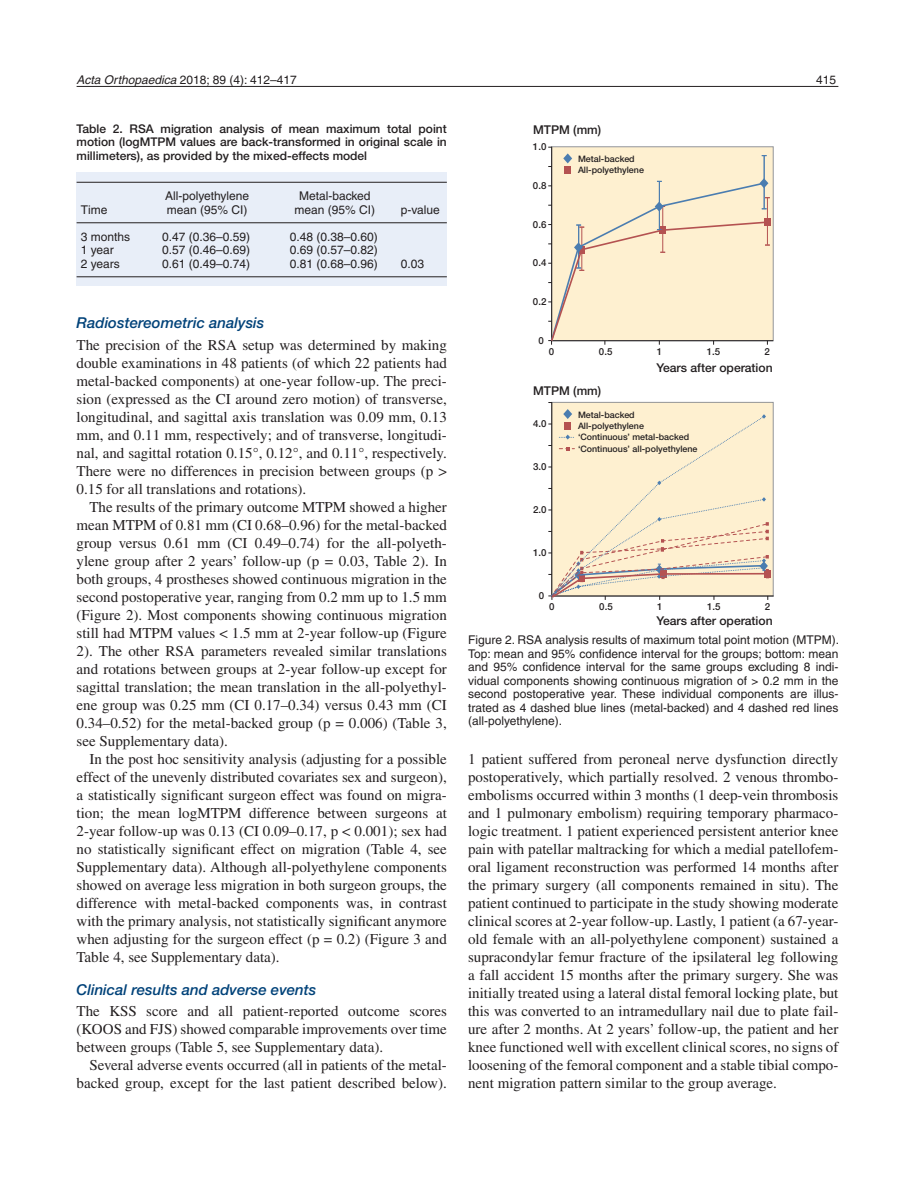
<style>
.page{position:relative;width:915px;height:1191px;background:#fff}
.page>*{position:absolute;margin:0;border:0;box-sizing:border-box;transform-origin:0 0}
.t1{font:15px/18px "Times";color:#231f20;text-align:justify}
.t2{font:italic 500 15px "Helvetica Neue";color:#004279}
.t3{font:500 12.15px "Helvetica Neue LTW1 G";color:#231f20}
.t4{font:12px/13.5px "Helvetica";color:#231f20;text-align:justify}
.t5{font:500 12px/13.5px "Helvetica Neue";color:#231f20;text-align:justify}
.t6{font:500 9.75px "Helvetica Neue LTW1 G";color:#231f20}
.t7{font:500 8.85px/11.2px "Helvetica Neue LTW1 G";color:#231f20}
.s1{font-style:italic}
</style>
<div class="page">
<hr style="left:77px;top:86px;width:761px;height:1px;background:#231f20">
<div style="left:77px;top:172px;width:369px;height:114px;background:#e8eef8"></div>
<hr style="left:77px;top:182px;width:369px;height:1px;background:#231f20">
<hr style="left:77px;top:222px;width:369px;height:1px;background:#231f20">
<hr style="left:77px;top:276px;width:369px;height:1px;background:#231f20">
<div style="left:551px;top:147px;width:222px;height:194px;background:#fef0d0"></div>
<div style="left:551px;top:402px;width:222px;height:194px;background:#fef0d0"></div>
<hr style="left:551px;top:147px;width:1px;height:193px;background:#231f20">
<hr style="left:551px;top:340px;width:222px;height:1px;background:#231f20">
<div style="left:763px;top:218px;width:7px;height:8px;background:#b45251"></div>
<hr style="left:763px;top:156px;width:1px;height:52px;background:#4b7db0">
<svg style="left:548px;top:178px;width:221px;height:167px"></svg>
<div style="left:564px;top:166px;width:7px;height:8px;background:#b45251"></div>
<svg style="left:563px;top:153px;width:9px;height:10px"></svg>
<hr style="left:551px;top:402px;width:1px;height:193px;background:#231f20">
<hr style="left:552px;top:595px;width:221px;height:1px;background:#231f20">
<div style="left:764px;top:570px;width:6px;height:7px;background:#b45251"></div>
<svg style="left:548px;top:409px;width:220px;height:191px"></svg>
<p class="t4" style="left:77px;top:74px;width:222px"><span class="s1">Acta Orthopaedica</span> 2018; 89 (4): 412–417</p>
<p class="t4" style="left:816px;top:74px;width:22px">415</p>
<p class="t5" style="left:77px;top:123px;width:371px">Table 2. RSA migration analysis of mean maximum total point motion (logMTPM values are back-transformed in original scale in millimeters), as provided by the mixed-effects model</p>
<p class="t4" style="left:165px;top:190px;width:86px">All-polyethylene</p>
<p class="t4" style="left:299px;top:190px;width:73px">Metal-backed</p>
<p class="t4" style="left:81px;top:204px;width:28px">Time</p>
<p class="t4" style="left:167px;top:204px;width:82px">mean (95% CI)</p>
<p class="t4" style="left:294px;top:204px;width:82px">mean (95% CI)</p>
<p class="t4" style="left:401px;top:204px;width:41px">p-value</p>
<p class="t4" style="left:81px;top:231px;width:51px">3 months</p>
<p class="t4" style="left:162px;top:231px;width:90px">0.47 (0.36–0.59)</p>
<p class="t4" style="left:290px;top:231px;width:90px">0.48 (0.38–0.60)</p>
<p class="t4" style="left:81px;top:244px;width:35px">1 year</p>
<p class="t4" style="left:162px;top:244px;width:90px">0.57 (0.46–0.69)</p>
<p class="t4" style="left:290px;top:244px;width:90px">0.69 (0.57–0.82)</p>
<p class="t4" style="left:81px;top:258px;width:41px">2 years</p>
<p class="t4" style="left:162px;top:258px;width:90px">0.61 (0.49–0.74)</p>
<p class="t4" style="left:290px;top:258px;width:90px">0.81 (0.68–0.96)</p>
<p class="t4" style="left:401px;top:258px;width:25px">0.03</p>
<p class="t2" style="left:77px;top:318px;width:189px">Radiostereometric analysis</p>
<p class="t1" style="left:77px;top:337px;width:371px">The precision of the RSA setup was determined by making double examinations in 48 patients (of which 22 patients had metal-backed components) at one-year follow-up. The preci&shy;sion (expressed as the CI around zero motion) of transverse, longitudinal, and sagittal axis translation was 0.09 mm, 0.13 mm, and 0.11 mm, respectively; and of transverse, longitudi&shy;nal, and sagittal rotation 0.15°, 0.12°, and 0.11°, respectively.<br>There were no differences in precision between groups (p &gt; 0.15 for all translations and rotations).</p>
<p class="t1" style="left:77px;top:499px;width:371px;text-indent:13px">The results of the primary outcome MTPM showed a higher mean MTPM of 0.81 mm (CI 0.68–0.96) for the metal-backed group versus 0.61 mm (CI 0.49–0.74) for the all-polyeth&shy;ylene group after 2 years’ follow-up (p = 0.03, Table 2). In both groups, 4 prostheses showed continuous migration in the second postoperative year, ranging from 0.2 mm up to 1.5 mm (Figure 2). Most components showing continuous migration still had MTPM values &lt; 1.5 mm at 2-year follow-up (Figure 2). The other RSA parameters revealed similar translations and rotations between groups at 2-year follow-up except for sagittal translation; the mean translation in the all-polyethyl&shy;ene group was 0.25 mm (CI 0.17–0.34) versus 0.43 mm (CI 0.34–0.52) for the metal-backed group (p = 0.006) (Table 3, see Supplementary data).</p>
<p class="t1" style="left:77px;top:751px;width:371px;text-indent:13px">In the post hoc sensitivity analysis (adjusting for a possible effect of the unevenly distributed covariates sex and surgeon), a statistically significant surgeon effect was found on migra&shy;tion; the mean logMTPM difference between surgeons at 2-year follow-up was 0.13 (CI 0.09–0.17, p &lt; 0.001); sex had no statistically significant effect on migration (Table 4, see Supplementary data). Although all-polyethylene components showed on average less migration in both surgeon groups, the difference with metal-backed components was, in contrast with the primary analysis, not statistically significant anymore when adjusting for the surgeon effect (p = 0.2) (Figure 3 and Table 4, see Supplementary data).</p>
<p class="t2" style="left:77px;top:984px;width:241px">Clinical results and adverse events</p>
<p class="t1" style="left:77px;top:1003px;width:371px">The KSS score and all patient-reported outcome scores (KOOS and FJS) showed comparable improvements over time between groups (Table 5, see Supplementary data).</p>
<p class="t1" style="left:77px;top:1057px;width:371px;text-align:right">Several adverse events occurred (all in patients of the metal&shy;backed group, except for the last patient described below).</p>
<p class="t3" style="left:533px;top:125px;width:70px">MTPM (mm)</p>
<p class="t6" style="left:532px;top:143px;width:15px">1.0</p>
<p class="t6" style="left:532px;top:181px;width:15px">0.8</p>
<p class="t6" style="left:532px;top:220px;width:15px">0.6</p>
<p class="t6" style="left:532px;top:259px;width:15px">0.4</p>
<p class="t6" style="left:532px;top:298px;width:15px">0.2</p>
<p class="t6" style="left:538px;top:337px;width:7px">0</p>
<p class="t7" style="left:577px;top:154px;width:67px">Metal-backed<br>All-polyethylene</p>
<p class="t6" style="left:548px;top:347px;width:7px">0</p>
<p class="t6" style="left:598px;top:347px;width:15px">0.5</p>
<p class="t6" style="left:656px;top:347px;width:7px">1</p>
<p class="t6" style="left:706px;top:347px;width:15px">1.5</p>
<p class="t6" style="left:764px;top:347px;width:7px">2</p>
<p class="t3" style="left:533px;top:386px;width:70px">MTPM (mm)</p>
<p class="t3" style="left:656px;top:362px;width:118px">Years after operation</p>
<p class="t6" style="left:533px;top:419px;width:15px">4.0</p>
<p class="t6" style="left:533px;top:463px;width:15px">3.0</p>
<p class="t6" style="left:533px;top:506px;width:15px">2.0</p>
<p class="t6" style="left:533px;top:549px;width:15px">1.0</p>
<p class="t6" style="left:538px;top:592px;width:7px">0</p>
<p class="t7" style="left:577px;top:410px;width:121px">Metal-backed<br>All-polyethylene ‘Continuous’ metal-backed ‘Continuous’ all-polyethylene</p>
<p class="t6" style="left:549px;top:603px;width:7px">0</p>
<p class="t6" style="left:599px;top:603px;width:15px">0.5</p>
<p class="t6" style="left:657px;top:603px;width:7px">1</p>
<p class="t6" style="left:706px;top:603px;width:15px">1.5</p>
<p class="t6" style="left:764px;top:603px;width:7px">2</p>
<p class="t3" style="left:656px;top:616px;width:118px">Years after operation</p>
<p class="t4" style="left:468px;top:634px;width:372px">Figure 2. RSA analysis results of maximum total point motion (MTPM).<br>Top: mean and 95% confidence interval for the groups; bottom: mean and 95% confidence interval for the same groups excluding 8 indi&shy;vidual components showing continuous migration of &gt; 0.2 mm in the second postoperative year. These individual components are illus&shy;trated as 4 dashed blue lines (metal-backed) and 4 dashed red lines (all-polyethylene).</p>
<p class="t1" style="left:468px;top:751px;width:371px">1 patient suffered from peroneal nerve dysfunction directly postoperatively, which partially resolved. 2 venous thrombo&shy;embolisms occurred within 3 months (1 deep-vein thrombosis and 1 pulmonary embolism) requiring temporary pharmaco&shy;logic treatment. 1 patient experienced persistent anterior knee pain with patellar maltracking for which a medial patellofem&shy;oral ligament reconstruction was performed 14 months after the primary surgery (all components remained in situ). The patient continued to participate in the study showing moderate clinical scores at 2-year follow-up. Lastly, 1 patient (a 67-year&shy;old female with an all-polyethylene component) sustained a supracondylar femur fracture of the ipsilateral leg following a fall accident 15 months after the primary surgery. She was initially treated using a lateral distal femoral locking plate, but this was converted to an intramedullary nail due to plate fail&shy;ure after 2 months. At 2 years’ follow-up, the patient and her knee functioned well with excellent clinical scores, no signs of loosening of the femoral component and a stable tibial compo&shy;nent migration pattern similar to the group average.</p>
</div>
